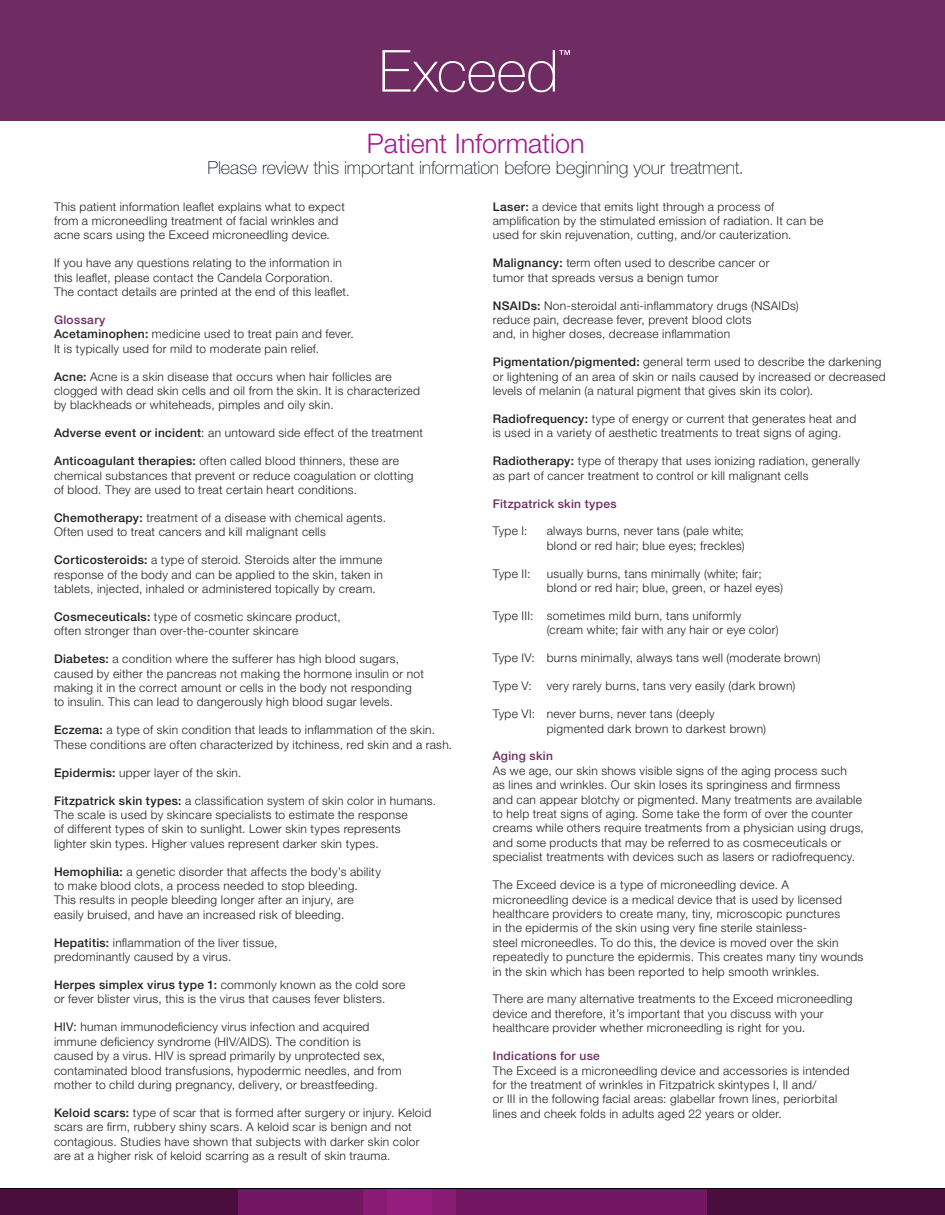
<style>
.page{position:relative;width:945px;height:1215px;background:#fff}
.page>*{position:absolute;margin:0;border:0;box-sizing:border-box;transform-origin:0 0}
.t1{font:300 27px "Helvetica Neue LT Std";color:#a51890}
.t2{font:100 18px "Helvetica Neue LT Std";letter-spacing:-.005em;color:#0d1720}
.t3{font:300 12px/14.4px "Helvetica Neue LT Std";letter-spacing:.025em;color:#231f20}
.t4{font:500 12px "Helvetica Neue LT Std";letter-spacing:.025em;color:#6f2c62}
.s1{font-weight:500;color:#6f2c62}
.s2{font-weight:500}
.s3{font-weight:400}
</style>
<div class="page">
<div style="left:0;top:1189px;width:706px;height:26px;background:#4a0e3e"></div>
<svg style="left:239px;top:1189px;width:706px;height:26px;fill:#721661"></svg>
<div style="left:0;top:0;width:945px;height:120px;background:#6f2c62"></div>
<svg style="left:382px;top:50px;width:188px;height:42px"></svg>
<p class="t1" style="left:367px;top:126px;width:220px">Patient Information</p>
<p class="t2" style="left:208px;top:158px;width:538px">Please review this important information before beginning your treatment.</p>
<p class="t3" style="left:54px;top:199px;width:292px">This patient information leaflet explains what to expect from a microneedling treatment of facial wrinkles and acne scars using the Exceed microneedling device.</p>
<p class="t3" style="left:54px;top:256px;width:297px">If you have any questions relating to the information in this leaflet, please contact the Candela Corporation.<br>The contact details are printed at the end of this leaflet.</p>
<p class="t3" style="left:54px;top:312px;width:301px"><span class="s1">Glossary<br></span><span class="s2">Acetaminophen:</span> medicine used to treat pain and fever.<br>It is typically used for mild to moderate pain relief.</p>
<p class="t3" style="left:54px;top:369px;width:367px"><span class="s2">Acne:</span> Acne is a skin disease that occurs when hair follicles are clogged with dead skin cells and oil from the skin. It is characterized by blackheads or whiteheads, pimples and oily skin.</p>
<p class="t3" style="left:54px;top:426px;width:371px"><span class="s2">Adverse event or incident</span>: an untoward side effect of the treatment</p>
<p class="t3" style="left:54px;top:454px;width:361px"><span class="s2">Anticoagulant therapies:</span> often called blood thinners, these are chemical substances that prevent or reduce coagulation or clotting of blood. They are used to treat certain heart conditions.</p>
<p class="t3" style="left:54px;top:510px;width:334px"><span class="s2">Chemotherapy:</span> treatment of a disease with chemical agents.<br>Often used to treat cancers and kill malignant cells</p>
<p class="t3" style="left:54px;top:553px;width:331px;text-align:justify"><span class="s2">Corticosteroids:</span> a type of steroid. Steroids alter the immune response of the body and can be applied to the skin, taken in tablets, injected, inhaled or administered topically by cream.</p>
<p class="t3" style="left:54px;top:609px;width:288px"><span class="s2">Cosmeceuticals:</span> type of cosmetic skincare product, often stronger than over-the-counter skincare</p>
<p class="t3" style="left:54px;top:652px;width:371px"><span class="s2">Diabetes:</span> a condition where the sufferer has high blood sugars, caused by either the pancreas not making the hormone insulin or not making it in the correct amount or cells in the body not responding to insulin. This can lead to dangerously high blood sugar levels.</p>
<p class="t3" style="left:54px;top:723px;width:400px"><span class="s2">Eczema:</span> a type of skin condition that leads to inflammation of the skin.<br>These conditions are often characterized by itchiness, red skin and a rash.</p>
<p class="t3" style="left:54px;top:765px;width:189px"><span class="s2">Epidermis:</span> upper layer of the skin.</p>
<p class="t3" style="left:54px;top:793px;width:384px"><span class="s2">Fitzpatrick skin types:</span> a classification system of skin color in humans.<br>The scale is used by skincare specialists to estimate the response<br>of different types of skin to sunlight. Lower skin types represents lighter skin types. Higher values represent darker skin types.</p>
<p class="t3" style="left:54px;top:864px;width:328px"><span class="s2">Hemophilia:</span> a genetic disorder that affects the body’s ability to make blood clots, a process needed to stop bleeding.<br>This results in people bleeding longer after an injury, are easily bruised, and have an increased risk of bleeding.</p>
<p class="t3" style="left:54px;top:935px;width:225px"><span class="s2">Hepatitis:</span> inflammation of the liver tissue, predominantly caused by a virus.</p>
<p class="t3" style="left:54px;top:977px;width:353px"><span class="s2">Herpes simplex virus type 1:</span> commonly known as the cold sore or fever blister virus, this is the virus that causes fever blisters.</p>
<p class="t3" style="left:54px;top:1020px;width:349px"><span class="s3">HIV:</span> human immunodeficiency virus infection and acquired immune deficiency syndrome (HIV/AIDS). The condition is caused by a virus. HIV is spread primarily by unprotected sex, contaminated blood transfusions, hypodermic needles, and from mother to child during pregnancy, delivery, or breastfeeding.</p>
<p class="t3" style="left:54px;top:1105px;width:379px"><span class="s2">Keloid scars:</span> type of scar that is formed after surgery or injury. Keloid scars are firm, rubbery shiny scars. A keloid scar is benign and not contagious. Studies have shown that subjects with darker skin color are at a higher risk of keloid scarring as a result of skin trauma.</p>
<p class="t3" style="left:493px;top:199px;width:332px"><span class="s2">Laser:</span> a device that emits light through a process of amplification by the stimulated emission of radiation. It can be used for skin rejuvenation, cutting, and/or cauterization.</p>
<p class="t3" style="left:493px;top:256px;width:278px"><span class="s2">Malignancy:</span> term often used to describe cancer or tumor that spreads versus a benign tumor</p>
<p class="t3" style="left:493px;top:298px;width:307px"><span class="s2">NSAIDs:</span> Non-steroidal anti-inflammatory drugs (NSAIDs) reduce pain, decrease fever, prevent blood clots<br>and, in higher doses, decrease inflammation</p>
<p class="t3" style="left:493px;top:355px;width:395px"><span class="s2">Pigmentation/pigmented:</span> general term used to describe the darkening or lightening of an area of skin or nails caused by increased or decreased levels of melanin (a natural pigment that gives skin its color).</p>
<p class="t3" style="left:493px;top:411px;width:365px"><span class="s2">Radiofrequency:</span> type of energy or current that generates heat and is used in a variety of aesthetic treatments to treat signs of aging.</p>
<p class="t3" style="left:493px;top:454px;width:369px"><span class="s2">Radiotherapy:</span> type of therapy that uses ionizing radiation, generally as part of cancer treatment to control or kill malignant cells</p>
<p class="t4" style="left:493px;top:496px;width:126px">Fitzpatrick skin types</p>
<p class="t3" style="left:493px;top:524px;width:36px">Type I:</p>
<p class="t3" style="left:547px;top:524px;width:200px">always burns, never tans (pale white; blond or red hair; blue eyes; freckles)</p>
<p class="t3" style="left:493px;top:566px;width:39px">Type II:</p>
<p class="t3" style="left:547px;top:566px;width:238px">usually burns, tans minimally (white; fair; blond or red hair; blue, green, or hazel eyes)</p>
<p class="t3" style="left:547px;top:608px;width:233px;text-indent:-54px">Type III: sometimes mild burn, tans uniformly (cream white; fair with any hair or eye color)</p>
<p class="t3" style="left:493px;top:651px;width:330px">Type IV: burns minimally, always tans well (moderate brown)</p>
<p class="t3" style="left:493px;top:679px;width:304px">Type V: very rarely burns, tans very easily (dark brown)</p>
<p class="t3" style="left:547px;top:706px;width:221px;text-indent:-54px">Type VI: never burns, never tans (deeply pigmented dark brown to darkest brown)</p>
<p class="t3" style="left:493px;top:749px;width:373px"><span class="s1">Aging skin<br></span>As we age, our skin shows visible signs of the aging process such<br>as lines and wrinkles. Our skin loses its springiness and firmness<br>and can appear blotchy or pigmented. Many treatments are available to help treat signs of aging. Some take the form of over the counter creams while others require treatments from a physician using drugs, and some products that may be referred to as cosmeceuticals or specialist treatments with devices such as lasers or radiofrequency.</p>
<p class="t3" style="left:493px;top:877px;width:372px">The Exceed device is a type of microneedling device. A microneedling device is a medical device that is used by licensed healthcare providers to create many, tiny, microscopic punctures<br>in the epidermis of the skin using very fine sterile stainless-<br>steel microneedles. To do this, the device is moved over the skin repeatedly to puncture the epidermis. This creates many tiny wounds in the skin which has been reported to help smooth wrinkles.</p>
<p class="t3" style="left:493px;top:992px;width:361px">There are many alternative treatments to the Exceed microneedling device and therefore, it’s important that you discuss with your healthcare provider whether microneedling is right for you.</p>
<p class="t3" style="left:493px;top:1048px;width:358px"><span class="s1">Indications for use<br></span>The Exceed is a microneedling device and accessories is intended for the treatment of wrinkles in Fitzpatrick skintypes I, II and/<br>or III in the following facial areas: glabellar frown lines, periorbital lines and cheek folds in adults aged 22 years or older.</p>
</div>
